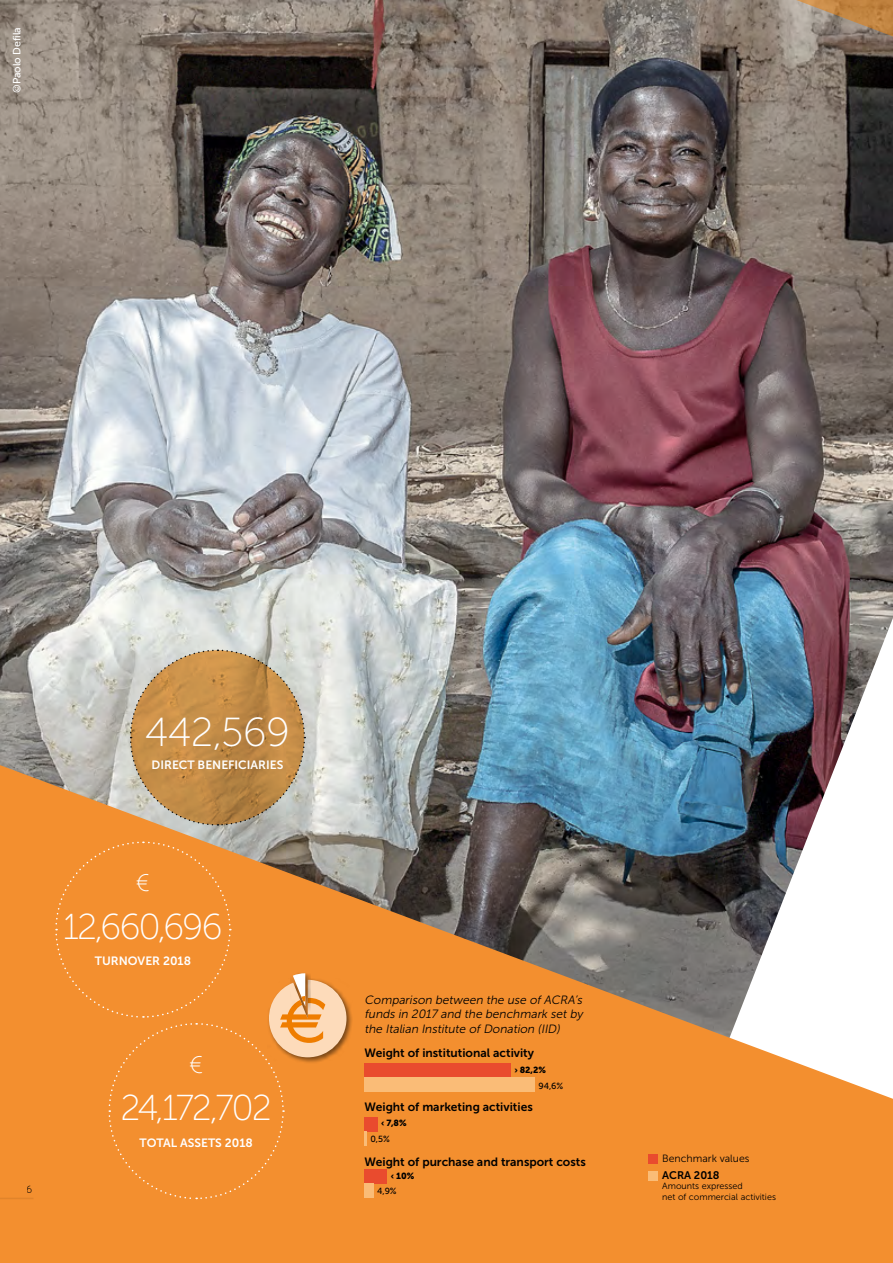
<style>
.page{position:relative;width:893px;height:1263px;background:#fff}
.page>*{position:absolute;margin:0;border:0;box-sizing:border-box;transform-origin:0 0}
.t1{font:40.5px "Museo Sans 100";letter-spacing:-.02em;color:#fff}
.t2{font:36px "Museo Sans 100";letter-spacing:-.06em;color:#fff}
.t3{font:24px "Museo Sans 100";color:#fff}
.t4{font:italic 12px/14.4px "Museo Sans 300";color:#000}
.t5{font:12px "Museo Sans 700";color:#000}
.t6{font:12px "Museo Sans 700";color:#fff}
.t7{font:10.95px "Museo Sans 700";color:#000}
.t8{font:10.5px "Museo Sans 300";color:#000}
.t9{font:10.5px "Museo Sans 500";letter-spacing:-.01em;color:#fff}
.t10{font:10.5px "Quicksand";color:#000}
.t11{font:9px/10.5px "Museo Sans 300";color:#000}
.t12{font:8.85px "Museo Sans 900";color:#000}
.t13{font:8.85px "Museo Sans 500";color:#000}
</style>
<div class="page">
<img style="left:0;top:0;width:893px;height:765px">
<svg style="left:0;top:765px;width:893px;height:498px;background:#c9915a"></svg>
<svg style="left:740px;top:0;width:153px;height:381px;background:#786961"></svg>
<div style="left:648px;top:1154px;width:10px;height:10px;background:#e94b2e"></div>
<div style="left:648px;top:1171px;width:10px;height:9px;background:#fabc77"></div>
<div style="left:364px;top:1063px;width:147px;height:15px;background:#e94b2e"></div>
<div style="left:364px;top:1078px;width:171px;height:14px;background:#fabc77"></div>
<div style="left:364px;top:1117px;width:14px;height:15px;background:#e94b2e"></div>
<hr style="left:364px;top:1131px;width:3px;height:15px;background:#fabc77">
<div style="left:364px;top:1169px;width:23px;height:15px;background:#e94b2e"></div>
<div style="left:364px;top:1184px;width:10px;height:14px;background:#fabc77"></div>
<svg style="left:129px;top:649px;width:177px;height:177px;background:#c39963"></svg>
<div style="left:267px;top:978px;width:85px;height:85px;background:#000;opacity:.5"></div>
<svg style="left:54px;top:841px;width:292px;height:359px;background:#ef9137"></svg>
<hr style="left:0;top:1198px;width:33px;height:1px;background:#ededed">
<p class="t9" style="left:11px;top:93px;width:67px;rotate:-90deg">©Paolo Defila</p>
<h1 class="t1" style="left:145px;top:710px;width:147px">442,569</h1>
<p class="t6" style="left:152px;top:758px;width:133px">DIRECT BENEFICIARIES</p>
<h3 class="t3" style="left:136px;top:870px;width:16px">€</h3>
<h2 class="t2" style="left:63px;top:907px;width:161px">12,660,696</h2>
<p class="t6" style="left:95px;top:954px;width:98px">TURNOVER 2018</p>
<p class="t10" style="left:27px;top:1183px;width:8px">6</p>
<h3 class="t3" style="left:189px;top:1051px;width:16px">€</h3>
<h2 class="t2" style="left:120px;top:1088px;width:153px">24,172,702</h2>
<p class="t6" style="left:140px;top:1136px;width:115px">TOTAL ASSETS 2018</p>
<p class="t4" style="left:364px;top:993px;width:222px">Comparison between the use of ACRA’s funds in 2017 and the benchmark set by the Italian Institute of Donation (IID)</p>
<p class="t5" style="left:364px;top:1046px;width:171px">Weight of institutional activity</p>
<p class="t12" style="left:514px;top:1065px;width:33px">› 82,2%</p>
<p class="t13" style="left:539px;top:1081px;width:26px">94,6%</p>
<p class="t5" style="left:364px;top:1100px;width:170px">Weight of marketing activities</p>
<p class="t12" style="left:381px;top:1118px;width:27px">‹ 7,8%</p>
<p class="t13" style="left:370px;top:1134px;width:21px">0,5%</p>
<p class="t5" style="left:364px;top:1155px;width:223px">Weight of purchase and transport costs</p>
<p class="t12" style="left:391px;top:1170px;width:25px">‹ 10%</p>
<p class="t13" style="left:377px;top:1186px;width:21px">4,9%</p>
<p class="t8" style="left:662px;top:1152px;width:89px">Benchmark values</p>
<p class="t7" style="left:662px;top:1169px;width:59px">ACRA 2018</p>
<p class="t11" style="left:662px;top:1181px;width:115px">Amounts expressed<br>net of commercial activities</p>
</div>
